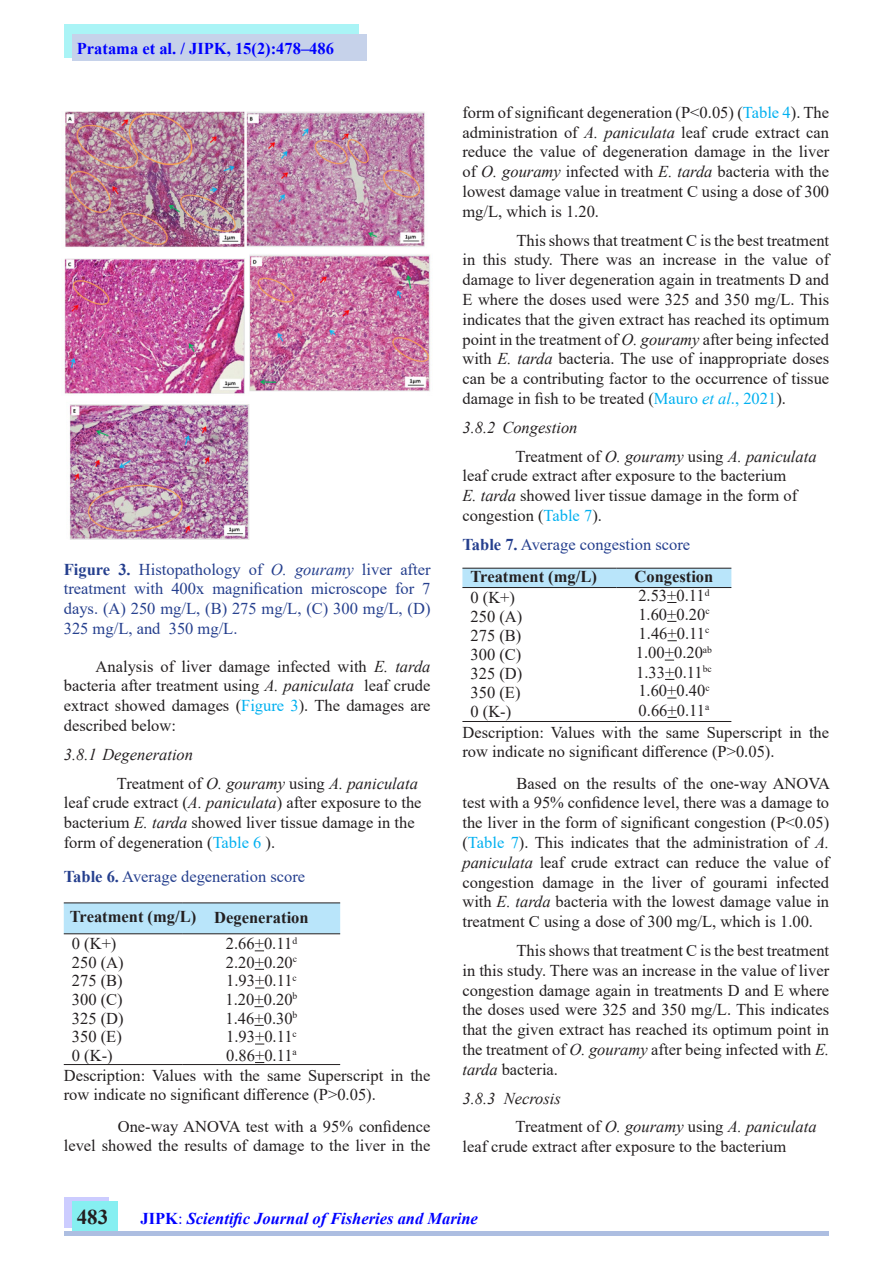
<style>
.page{position:relative;width:893px;height:1263px;background:#fff}
.page>*{position:absolute;margin:0;border:0;box-sizing:border-box;transform-origin:0 0}
.t1{font:700 21px "Times New Roman";color:#231f20}
.t2{font:16.5px/19.8px "Times New Roman";color:#231f20;text-align:justify}
.t3{font:16.5px/19.8px "Times New Roman";color:#253f8e;text-align:justify}
.t4{font:italic 16.5px "Times New Roman";color:#231f20}
.t5{font:italic 700 16.5px "Times New Roman";color:#00f}
.t6{font:700 16.5px "Times New Roman";color:#231f20}
.t7{font:700 16.5px "Times New Roman";color:#00f}
.t8{font:700 16.5px "Times New Roman";color:#242021}
.s1{font-weight:700}
.s2{font-style:italic}
.s3{color:#00b0f0}
.s4{color:#242021}
.s5{font-style:italic;color:#00b0f0}
.s6{font-style:normal}
.s7{font-weight:400;font-style:normal}
</style>
<div class="page">
<img style="left:64px;top:111px;width:366px;height:429px">
<div style="left:64px;top:903px;width:276px;height:30px;background:#b9e5fa"></div>
<hr style="left:64px;top:1064px;width:119px;height:1px;background:#231f20">
<hr style="left:183px;top:1064px;width:157px;height:1px;background:#231f20">
<hr style="left:64px;top:902px;width:119px;height:1px;background:#231f20">
<hr style="left:183px;top:902px;width:157px;height:1px;background:#231f20">
<hr style="left:64px;top:933px;width:119px;height:1px;background:#231f20">
<hr style="left:183px;top:933px;width:157px;height:1px;background:#231f20">
<div style="left:462px;top:569px;width:269px;height:18px;background:#b9e5fa"></div>
<hr style="left:462px;top:721px;width:155px;height:1px;background:#231f20">
<hr style="left:617px;top:721px;width:114px;height:1px;background:#231f20">
<hr style="left:462px;top:568px;width:155px;height:1px;background:#231f20">
<hr style="left:617px;top:568px;width:114px;height:1px;background:#231f20">
<hr style="left:462px;top:587px;width:155px;height:1px;background:#231f20">
<hr style="left:617px;top:587px;width:114px;height:1px;background:#231f20">
<div style="left:65px;top:25px;width:294px;height:33px;background:#aaf4f6"></div>
<div style="left:73px;top:35px;width:294px;height:26px;background:#c6d2ea"></div>
<div style="left:64px;top:1197px;width:45px;height:30px;background:#ccf"></div>
<div style="left:73px;top:1201px;width:45px;height:29px;background:#86eff1"></div>
<div style="left:64px;top:1231px;width:765px;height:5px;background:#adbee1"></div>
<p class="t7" style="left:77px;top:37px;width:259px">Pratama et al. / JIPK, 15(2):478–486</p>
<p class="t3" style="left:64px;top:559px;width:368px"><span class="s1">Figure 3.</span> Histopathology of <span class="s2">O. gouramy</span> liver after treatment with 400x magnification microscope for 7 days. (A) 250 mg/L, (B) 275 mg/L, (C) 300 mg/L, (D)<br>325 mg/L, and 350 mg/L.</p>
<p class="t2" style="left:64px;top:656px;width:368px;text-indent:32px">Analysis of liver damage infected with <span class="s2">E. tarda </span>bacteria after treatment using <span class="s2">A. paniculata</span> leaf crude extract showed damages (<span class="s3">Figure 3</span>). The damages are described below:</p>
<p class="t4" style="left:64px;top:743px;width:131px"><span class="s4">3.8.1</span> Degeneration</p>
<p class="t2" style="left:64px;top:773px;width:359px;text-align:left;text-indent:53px">Treatment of <span class="s2">O. gouramy</span> using <span class="s2">A. paniculata </span>leaf crude extract (<span class="s2">A. paniculata</span>) after exposure to the bacterium <span class="s2">E. tarda</span> showed liver tissue damage in the form of degeneration (<span class="s3">Table 6</span> ).</p>
<p class="t3" style="left:64px;top:865px;width:243px"><span class="s1">Table 6.</span> Average degeneration score</p>
<p class="t8" style="left:70px;top:905px;width:128px">Treatment (mg/L)</p>
<p class="t6" style="left:214px;top:905px;width:96px">Degeneration</p>
<p class="t2" style="left:72px;top:933px;width:46px">0 (K+)</p>
<p class="t2" style="left:226px;top:933px;width:73px">2.66+0.11<sup>d</sup></p>
<p class="t2" style="left:72px;top:951px;width:53px">250 (A)</p>
<p class="t2" style="left:226px;top:951px;width:73px">2.20+0.20<sup>c</sup></p>
<p class="t2" style="left:72px;top:970px;width:52px">275 (B)</p>
<p class="t2" style="left:226px;top:970px;width:72px">1.93+0.11<sup>c</sup></p>
<p class="t2" style="left:72px;top:989px;width:52px">300 (C)</p>
<p class="t2" style="left:226px;top:989px;width:73px">1.20+0.20<sup>b</sup></p>
<p class="t2" style="left:72px;top:1007px;width:53px">325 (D)</p>
<p class="t2" style="left:226px;top:1007px;width:73px">1.46+0.30<sup>b</sup></p>
<p class="t2" style="left:72px;top:1026px;width:51px">350 (E)</p>
<p class="t2" style="left:226px;top:1026px;width:72px">1.93+0.11<sup>c</sup></p>
<p class="t2" style="left:72px;top:1045px;width:42px">0 (K-)</p>
<p class="t2" style="left:226px;top:1045px;width:72px">0.86+0.11<sup>a</sup></p>
<p class="t2" style="left:64px;top:1066px;width:368px;line-height:19px">Description: Values with the same Superscript in the row indicate no significant difference (P&gt;0.05).</p>
<p class="t2" style="left:64px;top:1116px;width:368px;text-align:right">One-way ANOVA test with a 95% confidence<br>level showed the results of damage to the liver in the</p>
<p class="t2" style="left:462px;top:102px;width:368px">form of significant degeneration (P&lt;0.05) (<span class="s3">Table 4</span>). The administration of <span class="s2">A. paniculata</span> leaf crude extract can reduce the value of degeneration damage in the liver of <span class="s2">O. gouramy</span> infected with <span class="s2">E. tarda</span> bacteria with the lowest damage value in treatment C using a dose of 300 mg/L, which is 1.20.</p>
<p class="t2" style="left:462px;top:230px;width:368px;text-indent:54px">This shows that treatment C is the best treatment in this study. There was an increase in the value of damage to liver degeneration again in treatments D and E where the doses used were 325 and 350 mg/L. This indicates that the given extract has reached its optimum point in the treatment of <span class="s2">O. gouramy</span> after being infected with <span class="s2">E. tarda</span> bacteria. The use of inappropriate doses can be a contributing factor to the occurrence of tissue damage in fish to be treated (<span class="s3">Mauro</span> <span class="s5">et al</span><span class="s3">., 2021</span>).</p>
<p class="t4" style="left:462px;top:416px;width:117px"><span class="s4">3.8.2</span> Congestion</p>
<p class="t2" style="left:462px;top:446px;width:356px;text-align:left;text-indent:53px">Treatment of <span class="s2">O. gouramy</span> using <span class="s2">A. paniculata </span>leaf crude extract after exposure to the bacterium<br><span class="s2">E. tarda</span> showed liver tissue damage in the form of congestion (<span class="s3">Table 7</span>).</p>
<p class="t3" style="left:462px;top:534px;width:229px"><span class="s1">Table 7.</span> Average congestion score</p>
<p class="t6" style="left:471px;top:565px;width:128px">Treatment (mg/L)</p>
<p class="t6" style="left:635px;top:564px;width:80px">Congestion</p>
<p class="t2" style="left:471px;top:587px;width:46px">0 (K+)</p>
<p class="t2" style="left:638px;top:585px;width:73px">2.53+0.11<sup>d</sup></p>
<p class="t2" style="left:471px;top:606px;width:53px">250 (A)</p>
<p class="t2" style="left:638px;top:604px;width:73px">1.60+0.20<sup>c</sup></p>
<p class="t2" style="left:471px;top:625px;width:52px">275 (B)</p>
<p class="t2" style="left:639px;top:623px;width:72px">1.46+0.11<sup>c</sup></p>
<p class="t2" style="left:471px;top:644px;width:52px">300 (C)</p>
<p class="t2" style="left:636px;top:642px;width:78px">1.00+0.20<sup>ab</sup></p>
<p class="t2" style="left:471px;top:663px;width:53px">325 (D)</p>
<p class="t2" style="left:636px;top:662px;width:77px">1.33+0.11<sup>bc</sup></p>
<p class="t2" style="left:471px;top:682px;width:51px">350 (E)</p>
<p class="t2" style="left:638px;top:680px;width:73px">1.60+0.40<sup>c</sup></p>
<p class="t2" style="left:471px;top:701px;width:42px">0 (K-)</p>
<p class="t2" style="left:639px;top:700px;width:72px">0.66+0.11<sup>a</sup></p>
<p class="t2" style="left:462px;top:722px;width:368px;line-height:18.9px">Description: Values with the same Superscript in the row indicate no significant difference (P&gt;0.05).</p>
<p class="t2" style="left:462px;top:773px;width:369px;text-indent:54px">Based on the results of the one-way ANOVA test with a 95% confidence level, there was a damage to the liver in the form of significant congestion (P&lt;0.05) (<span class="s3">Table 7</span>). This indicates that the administration of <span class="s2">A. paniculata</span> leaf crude extract can reduce the value of congestion damage in the liver of gourami infected with <span class="s2">E. tarda</span> bacteria with the lowest damage value in treatment C using a dose of 300 mg/L, which is 1.00.</p>
<p class="t2" style="left:462px;top:940px;width:368px;text-indent:54px">This shows that treatment C is the best treatment in this study. There was an increase in the value of liver congestion damage again in treatments D and E where the doses used were 325 and 350 mg/L. This indicates that the given extract has reached its optimum point in the treatment of <span class="s2">O. gouramy</span> after being infected with <span class="s2">E. tarda</span> bacteria.</p>
<p class="t4" style="left:462px;top:1087px;width:100px"><span class="s4">3.8.3</span> Necrosis</p>
<p class="t2" style="left:462px;top:1116px;width:356px;text-indent:53px">Treatment of <span class="s2">O. gouramy</span> using <span class="s2">A. paniculata </span>leaf crude extract after exposure to the bacterium</p>
<p class="t1" style="left:77px;top:1202px;width:33px">483</p>
<p class="t5" style="left:141px;top:1207px;width:339px"><span class="s6">JIPK</span><span class="s7">:</span> Scientific Journal of Fisheries and Marine</p>
</div>
